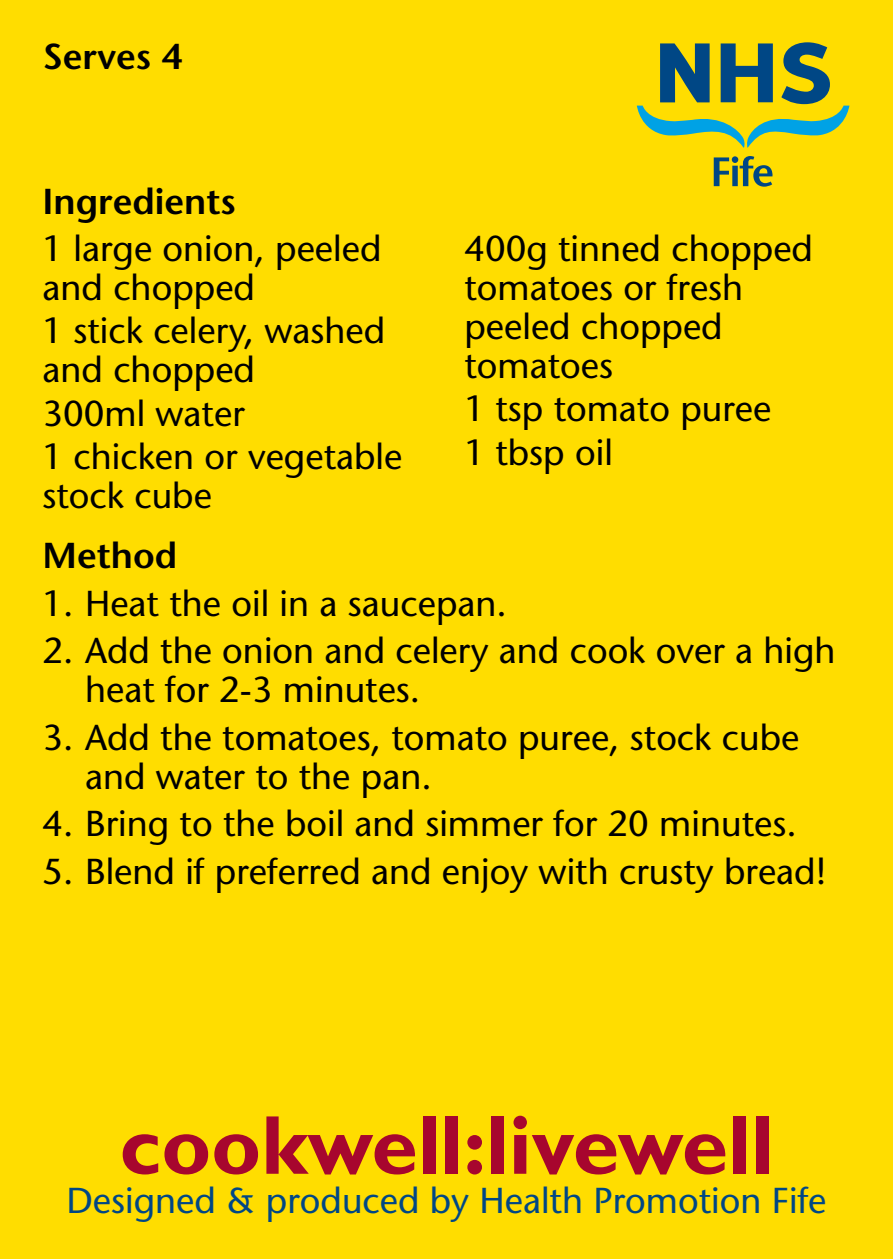
<style>
.page{position:relative;width:893px;height:1259px;background:#fd0}
.page>*{position:absolute;margin:0;border:0;box-sizing:border-box;transform-origin:0 0}
.t1{font:700 84px "Gill Sans";color:#a7062e}
.t2{font:500 36px/39px "Stone Sans Std";color:#000}
.t3{font:500 36px "Stone Sans Std";color:#004785}
.t4{font:600 36px "Stone Sans Std";color:#000}
</style>
<div class="page">
<svg style="left:637px;top:42px;width:212px;height:106px"></svg>
<svg style="left:714px;top:157px;width:15px;height:29px"></svg>
<div style="left:732px;top:166px;width:6px;height:20px;background:#004785"></div>
<div style="left:732px;top:156px;width:6px;height:7px;background:#004785;border-radius:50%"></div>
<svg style="left:740px;top:156px;width:33px;height:31px"></svg>
<p class="t4" style="left:43px;top:35px;width:141px">Serves 4</p>
<p class="t4" style="left:43px;top:179px;width:195px">Ingredients</p>
<p class="t2" style="left:43px;top:229px;width:340px">1 large onion, peeled and chopped</p>
<p class="t2" style="left:43px;top:311px;width:344px">1 stick celery, washed and chopped</p>
<p class="t2" style="left:43px;top:391px;width:361px;line-height:43.2px">300ml water<br>1 chicken or vegetable</p>
<p class="t2" style="left:43px;top:476px;width:171px">stock cube</p>
<p class="t2" style="left:464px;top:229px;width:350px">400g tinned chopped tomatoes or fresh peeled chopped tomatoes</p>
<p class="t2" style="left:464px;top:387px;width:308px;line-height:43.2px">1 tsp tomato puree<br>1 tbsp oil</p>
<p class="t4" style="left:43px;top:534px;width:136px">Method</p>
<p class="t2" style="left:43px;top:583px;width:466px">1. Heat the oil in a saucepan.</p>
<p class="t2" style="left:85px;top:631px;width:752px;text-indent:-43px">2. Add the onion and celery and cook over a high heat for 2-3 minutes.</p>
<p class="t2" style="left:85px;top:718px;width:716px;text-indent:-43px">3. Add the tomatoes, tomato puree, stock cube and water to the pan.</p>
<p class="t2" style="left:43px;top:804px;width:756px">4. Bring to the boil and simmer for 20 minutes.</p>
<p class="t2" style="left:43px;top:852px;width:785px">5. Blend if preferred and enjoy with crusty bread!</p>
<h1 class="t1" style="left:119px;top:1095px;width:656px">cookwell:livewell</h1>
<p class="t3" style="left:66px;top:1179px;width:762px">Designed &amp; produced by Health Promotion Fife</p>
</div>
